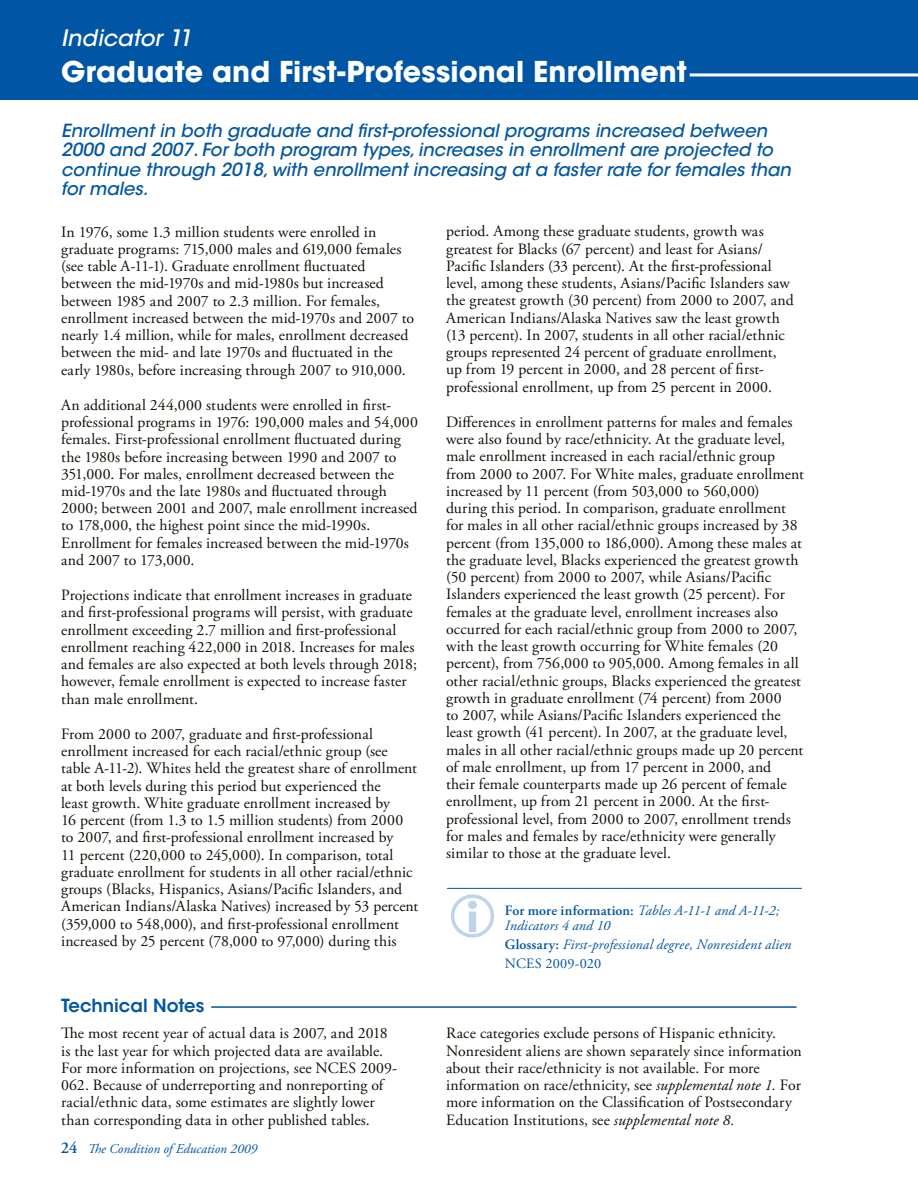
<style>
.page{position:relative;width:918px;height:1188px;background:#fff}
.page>*{position:absolute;margin:0;border:0;box-sizing:border-box;transform-origin:0 0}
.t1{font:700 28.5px "ITC Avant Garde Std";letter-spacing:.005em;color:#fff}
.t2{font:italic 500 22.5px "ITC Avant Garde Std";color:#fff}
.t3{font:italic 500 18px/19.5px "ITC Avant Garde Std";color:#0055a4}
.t4{font:600 18px "ITC Avant Garde Std";color:#0055a4}
.t5{font:15.75px/17.2px "Adobe Garamond Pro";letter-spacing:.005em;color:#140f06}
.t6{font:italic 14.25px/15.8px "Adobe Garamond Pro";letter-spacing:.01em;color:#0055a4}
.t7{font:italic 13.5px "Adobe Garamond Pro";color:#0055a4}
.s1{font-weight:600;font-style:normal}
.s2{font-style:normal}
.s3{font-style:italic}
.s4{font-weight:600;font-style:normal;font-size:16.5px}
</style>
<div class="page">
<div style="left:0;top:0;width:918px;height:100px;background:#0055a4"></div>
<hr style="left:211px;top:1006px;width:586px;height:2px;background:#0055a4">
<hr style="left:447px;top:888px;width:355px;height:1px;background:#0055a4">
<hr style="left:690px;top:73px;width:228px;height:3px;background:#fff">
<h2 class="t2" style="left:61px;top:24px;width:132px">Indicator 11</h2>
<h1 class="t1" style="left:61px;top:53px;width:627px">Graduate and First-Professional Enrollment</h1>
<p class="t3" style="left:61px;top:121px;width:731px">Enrollment in both graduate and first-professional programs increased between 2000 and 2007. For both program types, increases in enrollment are projected to continue through 2018, with enrollment increasing at a faster rate for females than for males.</p>
<p class="t5" style="left:61px;top:223px;width:355px">In 1976, some 1.3 million students were enrolled in graduate programs: 715,000 males and 619,000 females (see table A-11-1). Graduate enrollment fluctuated between the mid-1970s and mid-1980s but increased between 1985 and 2007 to 2.3 million. For females, enrollment increased between the mid-1970s and 2007 to nearly 1.4 million, while for males, enrollment decreased between the mid- and late 1970s and fluctuated in the early 1980s, before increasing through 2007 to 910,000.</p>
<p class="t5" style="left:61px;top:397px;width:358px">An additional 244,000 students were enrolled in first&shy;professional programs in 1976: 190,000 males and 54,000 females. First-professional enrollment fluctuated during the 1980s before increasing between 1990 and 2007 to 351,000. For males, enrollment decreased between the mid-1970s and the late 1980s and fluctuated through 2000; between 2001 and 2007, male enrollment increased to 178,000, the highest point since the mid-1990s.<br>Enrollment for females increased between the mid-1970s and 2007 to 173,000.</p>
<p class="t5" style="left:61px;top:587px;width:357px">Projections indicate that enrollment increases in graduate and first-professional programs will persist, with graduate enrollment exceeding 2.7 million and first-professional enrollment reaching 422,000 in 2018. Increases for males and females are also expected at both levels through 2018; however, female enrollment is expected to increase faster than male enrollment.</p>
<p class="t5" style="left:61px;top:726px;width:359px">From 2000 to 2007, graduate and first-professional enrollment increased for each racial/ethnic group (see table A-11-2). Whites held the greatest share of enrollment at both levels during this period but experienced the<br>least growth. White graduate enrollment increased by<br>16 percent (from 1.3 to 1.5 million students) from 2000 to 2007, and first-professional enrollment increased by<br>11 percent (220,000 to 245,000). In comparison, total graduate enrollment for students in all other racial/ethnic groups (Blacks, Hispanics, Asians/Pacific Islanders, and American Indians/Alaska Natives) increased by 53 percent (359,000 to 548,000), and first-professional enrollment increased by 25 percent (78,000 to 97,000) during this</p>
<p class="t4" style="left:61px;top:994px;width:145px">Technical Notes</p>
<p class="t5" style="left:446px;top:223px;width:349px">period. Among these graduate students, growth was greatest for Blacks (67 percent) and least for Asians/ Pacific Islanders (33 percent). At the first-professional level, among these students, Asians/Pacific Islanders saw the greatest growth (30 percent) from 2000 to 2007, and American Indians/Alaska Natives saw the least growth (13 percent). In 2007, students in all other racial/ethnic groups represented 24 percent of graduate enrollment, up from 19 percent in 2000, and 28 percent of first&shy;professional enrollment, up from 25 percent in 2000.</p>
<p class="t5" style="left:446px;top:414px;width:359px">Differences in enrollment patterns for males and females were also found by race/ethnicity. At the graduate level, male enrollment increased in each racial/ethnic group from 2000 to 2007. For White males, graduate enrollment increased by 11 percent (from 503,000 to 560,000) during this period. In comparison, graduate enrollment for males in all other racial/ethnic groups increased by 38 percent (from 135,000 to 186,000). Among these males at the graduate level, Blacks experienced the greatest growth (50 percent) from 2000 to 2007, while Asians/Pacific Islanders experienced the least growth (25 percent). For females at the graduate level, enrollment increases also occurred for each racial/ethnic group from 2000 to 2007, with the least growth occurring for White females (20 percent), from 756,000 to 905,000. Among females in all other racial/ethnic groups, Blacks experienced the greatest growth in graduate enrollment (74 percent) from 2000<br>to 2007, while Asians/Pacific Islanders experienced the least growth (41 percent). In 2007, at the graduate level, males in all other racial/ethnic groups made up 20 percent of male enrollment, up from 17 percent in 2000, and their female counterparts made up 26 percent of female enrollment, up from 21 percent in 2000. At the first&shy;professional level, from 2000 to 2007, enrollment trends for males and females by race/ethnicity were generally similar to those at the graduate level.</p>
<p class="t6" style="left:505px;top:903px;width:276px"><span class="s1">For more information:</span> Tables A-11-1 and A-11-2;<br>Indicators 4 and 10</p>
<p class="t6" style="left:505px;top:936px;width:288px;line-height:18.8px"><span class="s1">Glossary:</span> First-professional degree, Nonresident alien<br><span class="s2">NCES 2009-020</span></p>
<p class="t5" style="left:61px;top:1025px;width:338px">The most recent year of actual data is 2007, and 2018 is the last year for which projected data are available.<br>For more information on projections, see NCES 2009- 062. Because of underreporting and nonreporting of racial/ethnic data, some estimates are slightly lower than corresponding data in other published tables.</p>
<p class="t5" style="left:446px;top:1025px;width:357px">Race categories exclude persons of Hispanic ethnicity.<br>Nonresident aliens are shown separately since information about their race/ethnicity is not available. For more information on race/ethnicity, see <span class="s3">supplemental note 1.</span> For more information on the Classification of Postsecondary Education Institutions, see <span class="s3">supplemental note 8.</span></p>
<p class="t7" style="left:61px;top:1141px;width:198px"><span class="s4">24</span> The Condition of Education 2009</p>
</div>
